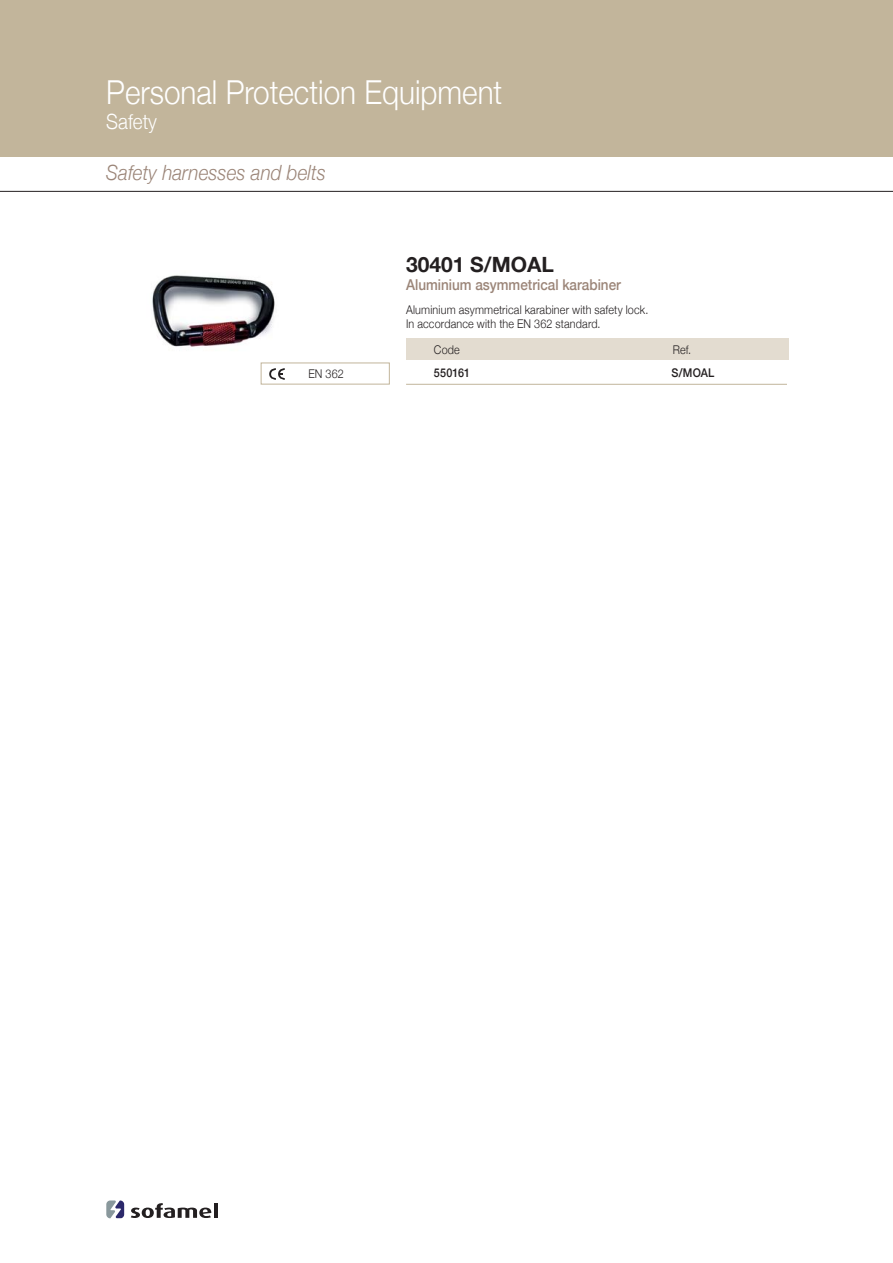
<style>
.page{position:relative;width:893px;height:1263px;background:#fff}
.page>*{position:absolute;margin:0;border:0;box-sizing:border-box;transform-origin:0 0}
.t1{font:300 33px "Helvetica Neue";color:#fff;scale:.9 1}
.t2{font:italic 300 21px "Helvetica Neue";color:#9b8578;scale:.9 1}
.t3{font:700 21px "Helvetica Neue";color:#231f20}
.t4{font:300 21px "Helvetica Neue";color:#fff;scale:.9 1}
.t5{font:500 15px "Helvetica Neue";color:#9b8578;scale:.9 1}
.t6{font:300 12px/14.4px "Helvetica Neue";letter-spacing:.015em;color:#231f20;scale:.9 1}
.t7{font:500 12px "Helvetica Neue";letter-spacing:.01em;color:#231f20;scale:.9 1}
</style>
<div class="page">
<svg style="left:131px;top:1203px;width:80px;height:15px"></svg>
<hr style="left:214px;top:1203px;width:4px;height:15px;background:#231f20">
<svg style="left:106px;top:1200px;width:18px;height:18px"></svg>
<div style="left:0;top:0;width:893px;height:157px;background:#c2b59b"></div>
<hr style="left:0;top:191px;width:893px;height:1px;background:#231f20">
<svg style="left:269px;top:368px;width:16px;height:12px"></svg>
<div style="left:261px;top:363px;width:129px;height:21px;border:1px solid #c2b59b"></div>
<div style="left:406px;top:339px;width:383px;height:21px;background:#e3dcd0"></div>
<hr style="left:406px;top:384px;width:381px;height:1px;background:#c2b59b">
<img style="left:152px;top:275px;width:123px;height:72px">
<h1 class="t1" style="left:106px;top:72px;width:442px">Personal Protection Equipment</h1>
<h2 class="t4" style="left:106px;top:109px;width:58px">Safety</h2>
<h2 class="t2" style="left:106px;top:160px;width:245px">Safety harnesses and belts</h2>
<p class="t6" style="left:308px;top:366px;width:41px">EN 362</p>
<h2 class="t3" style="left:406px;top:252px;width:149px">30401 S/MOAL</h2>
<p class="t5" style="left:406px;top:276px;width:240px">Aluminium asymmetrical karabiner</p>
<p class="t6" style="left:406px;top:302px;width:271px">Aluminium asymmetrical karabiner with safety lock.<br>In accordance with the EN 362 standard.</p>
<p class="t6" style="left:434px;top:342px;width:30px">Code</p>
<p class="t7" style="left:434px;top:365px;width:42px">550161</p>
<p class="t7" style="left:672px;top:365px;width:49px">S/MOAL</p>
<p class="t6" style="left:673px;top:342px;width:22px">Ref.</p>
</div>
